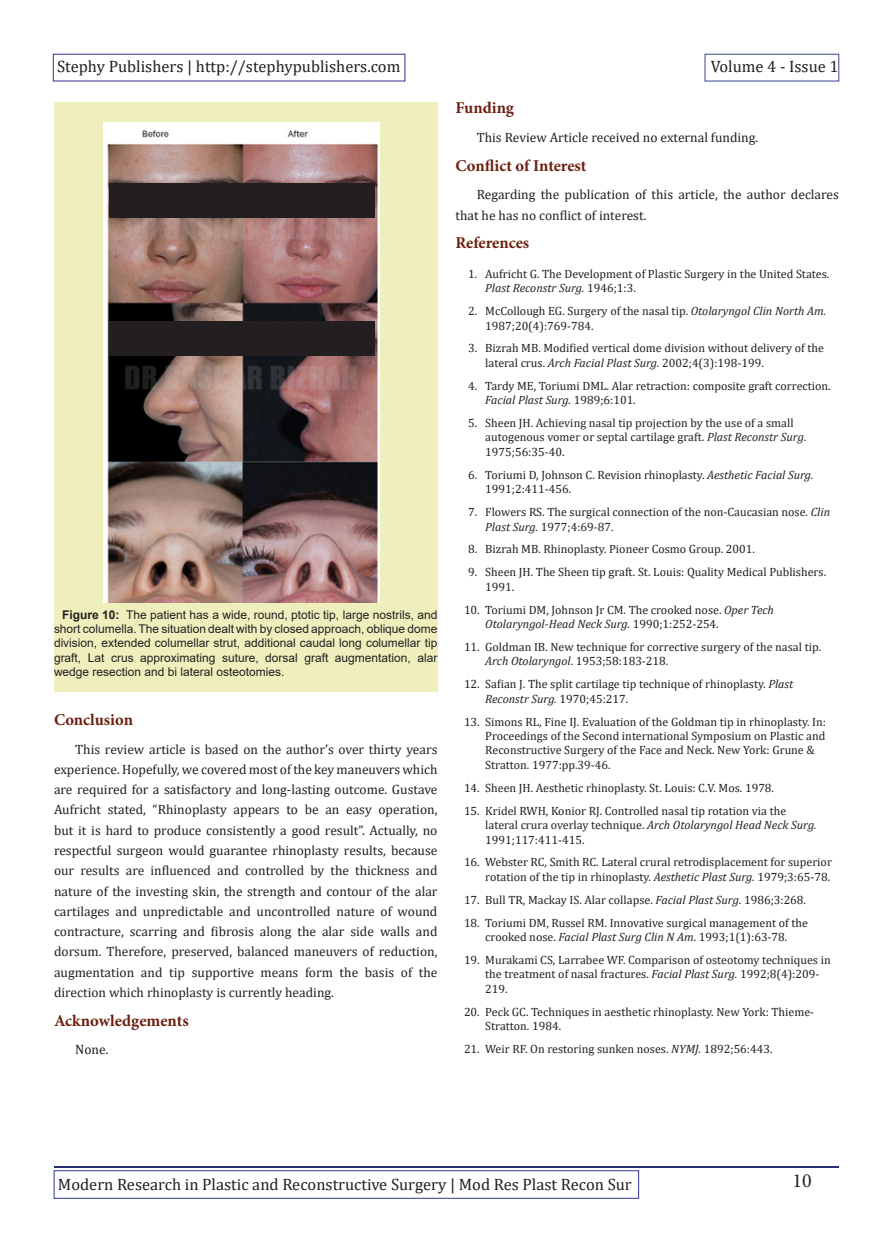
<style>
.page{position:relative;width:893px;height:1255px;background:#fff}
.page>*{position:absolute;margin:0;border:0;box-sizing:border-box;transform-origin:0 0}
.t1{font:19.95px "Minion Pro";color:#231f20}
.t2{font:16.5px "Cambria";color:#231f20}
.Pa11{font:700 16.5px "Minion Pro";color:#6c1f0f}
.t3{font:13.5px/20.2px "Cambria";color:#231f20;text-align:justify}
.t4{font:12px/14.4px "Cambria";color:#231f20}
.t5{font:12px/14.4px "Arial";color:#231f20;text-align:justify}
.s1{font-weight:700}
.s2{font-style:italic}
</style>
<div class="page">
<div style="left:53px;top:54px;width:352px;height:27px;border:1px solid #302f90"></div>
<div style="left:705px;top:54px;width:134px;height:27px;border:1px solid #3b439b"></div>
<hr style="left:54px;top:1165px;width:785px;height:2px;background:#262d72">
<div style="left:54px;top:1170px;width:585px;height:28px;border:1px solid #303595"></div>
<div style="left:54px;top:102px;width:383px;height:589px;background:#efefbd"></div>
<img style="left:104px;top:123px;width:275px;height:479px">
<div style="left:109px;top:183px;width:266px;height:34px;background:#231f20"></div>
<div style="left:109px;top:321px;width:266px;height:34px;background:#231f20"></div>
<h2 class="t2" style="left:57px;top:56px;width:345px">Stephy Publishers | http://stephypublishers.com</h2>
<h2 class="t2" style="left:711px;top:56px;width:129px">Volume 4 - Issue 1</h2>
<p class="t5" style="left:54px;top:607px;width:385px;text-indent:8px"><span class="s1">Figure 10:</span> The patient has a wide, round, ptotic tip, large nostrils, and short columella. The situation dealt with by closed approach, oblique dome division, extended columellar strut, additional caudal long columellar tip graft, Lat crus approximating suture, dorsal graft augmentation, alar wedge resection and bi lateral osteotomies.</p>
<p class="Pa11" style="left:54px;top:708px;width:81px">Conclusion</p>
<p class="t3" style="left:54px;top:739px;width:385px;text-indent:21px">This review article is based on the author’s over thirty years experience. Hopefully, we covered most of the key maneuvers which are required for a satisfactory and long-lasting outcome. Gustave Aufricht stated, “Rhinoplasty appears to be an easy operation, but it is hard to produce consistently a good result”. Actually, no respectful surgeon would guarantee rhinoplasty results, because our results are influenced and controlled by the thickness and nature of the investing skin, the strength and contour of the alar cartilages and unpredictable and uncontrolled nature of wound contracture, scarring and fibrosis along the alar side walls and dorsum. Therefore, preserved, balanced maneuvers of reduction, augmentation and tip supportive means form the basis of the direction which rhinoplasty is currently heading.</p>
<p class="Pa11" style="left:54px;top:1008px;width:136px">Acknowledgements</p>
<p class="t3" style="left:75px;top:1039px;width:35px">None.</p>
<p class="Pa11" style="left:455px;top:96px;width:60px">Funding</p>
<p class="t3" style="left:477px;top:127px;width:283px">This Review Article received no external funding.</p>
<p class="Pa11" style="left:455px;top:154px;width:132px">Conflict of Interest</p>
<p class="t3" style="left:455px;top:184px;width:385px;text-indent:21px">Regarding the publication of this article, the author declares that he has no conflict of interest.</p>
<p class="Pa11" style="left:455px;top:231px;width:75px">References</p>
<p class="t4" style="left:485px;top:266px;width:346px;text-indent:-17px">1. Aufricht G. The Development of Plastic Surgery in the United States.<br><span class="s2">Plast Reconstr Surg.</span> 1946;1:3.</p>
<p class="t4" style="left:485px;top:304px;width:342px;text-indent:-17px">2. McCollough EG. Surgery of the nasal tip. <span class="s2">Otolaryngol Clin North Am.<br></span>1987;20(4):769-784.</p>
<p class="t4" style="left:485px;top:341px;width:340px;text-indent:-17px">3. Bizrah MB. Modified vertical dome division without delivery of the lateral crus. <span class="s2">Arch Facial Plast Surg.</span> 2002;4(3):198-199.</p>
<p class="t4" style="left:485px;top:378px;width:347px;text-indent:-17px">4. Tardy ME, Toriumi DML. Alar retraction: composite graft correction.<br><span class="s2">Facial Plast Surg.</span> 1989;6:101.</p>
<p class="t4" style="left:485px;top:416px;width:323px;text-indent:-17px">5. Sheen JH. Achieving nasal tip projection by the use of a small autogenous vomer or septal cartilage graft. <span class="s2">Plast Reconstr Surg</span>.<br>1975;56:35-40.</p>
<p class="t4" style="left:485px;top:467px;width:330px;text-indent:-17px">6. Toriumi D, Johnson C. Revision rhinoplasty. <span class="s2">Aesthetic Facial Surg.<br></span>1991;2:411-456.</p>
<p class="t4" style="left:485px;top:505px;width:346px;text-indent:-17px">7. Flowers RS. The surgical connection of the non-Caucasian nose. <span class="s2">Clin<br>Plast Surg.</span> 1977;4:69-87.</p>
<p class="t4" style="left:468px;top:542px;width:288px">8. Bizrah MB. Rhinoplasty. Pioneer Cosmo Group. 2001.</p>
<p class="t4" style="left:485px;top:565px;width:342px;text-indent:-17px">9. Sheen JH. The Sheen tip graft. St. Louis: Quality Medical Publishers.<br>1991.</p>
<p class="t4" style="left:485px;top:602px;width:290px;text-indent:-21px">10. Toriumi DM, Johnson Jr CM. The crooked nose. <span class="s2">Oper Tech<br>Otolaryngol-Head Neck Surg.</span> 1990;1:252-254.</p>
<p class="t4" style="left:485px;top:639px;width:337px;text-indent:-21px">11. Goldman IB. New technique for corrective surgery of the nasal tip.<br><span class="s2">Arch Otolaryngol</span>. 1953;58:183-218.</p>
<p class="t4" style="left:485px;top:677px;width:309px;text-indent:-21px">12. Safian J. The split cartilage tip technique of rhinoplasty. <span class="s2">Plast<br>Reconstr Surg.</span> 1970;45:217.</p>
<p class="t4" style="left:485px;top:714px;width:342px;text-indent:-21px">13. Simons RL, Fine IJ. Evaluation of the Goldman tip in rhinoplasty. In:<br>Proceedings of the Second international Symposium on Plastic and Reconstructive Surgery of the Face and Neck. New York: Grune &amp; Stratton. 1977:pp.39-46.</p>
<p class="t4" style="left:464px;top:780px;width:312px">14. Sheen JH. Aesthetic rhinoplasty. St. Louis: C.V. Mos. 1978.</p>
<p class="t4" style="left:485px;top:803px;width:333px;text-indent:-21px">15. Kridel RWH, Konior RJ. Controlled nasal tip rotation via the lateral crura overlay technique. <span class="s2">Arch Otolaryngol Head Neck Surg.<br></span>1991;117:411-415.</p>
<p class="t4" style="left:464px;top:855px;width:369px;text-align:right">16. Webster RC, Smith RC. Lateral crural retrodisplacement for superior rotation of the tip in rhinoplasty. <span class="s2">Aesthetic Plast Surg.</span> 1979;3:65-78.</p>
<p class="t4" style="left:464px;top:892px;width:344px">17. Bull TR, Mackay IS. Alar collapse. <span class="s2">Facial Plast Surg</span>. 1986;3:268.</p>
<p class="t4" style="left:464px;top:915px;width:345px;text-align:center">18. Toriumi DM, Russel RM. Innovative surgical management of the crooked nose. <span class="s2">Facial Plast Surg Clin N Am</span>. 1993;1(1):63-78.</p>
<p class="t4" style="left:485px;top:952px;width:347px;text-indent:-21px">19. Murakami CS, Larrabee WF. Comparison of osteotomy techniques in the treatment of nasal fractures. <span class="s2">Facial Plast Surg.</span> 1992;8(4):209-<br>219.</p>
<p class="t4" style="left:485px;top:1004px;width:331px;text-indent:-21px">20. Peck GC. Techniques in aesthetic rhinoplasty. New York: Thieme-<br>Stratton. 1984.</p>
<p class="t4" style="left:464px;top:1041px;width:310px">21. Weir RF. On restoring sunken noses. <span class="s2">NYMJ.</span> 1892;56:443.</p>
<h2 class="t2" style="left:58px;top:1174px;width:575px">Modern Research in Plastic and Reconstructive Surgery | Mod Res Plast Recon Sur</h2>
<h1 class="t1" style="left:792px;top:1167px;width:21px">10</h1>
</div>
